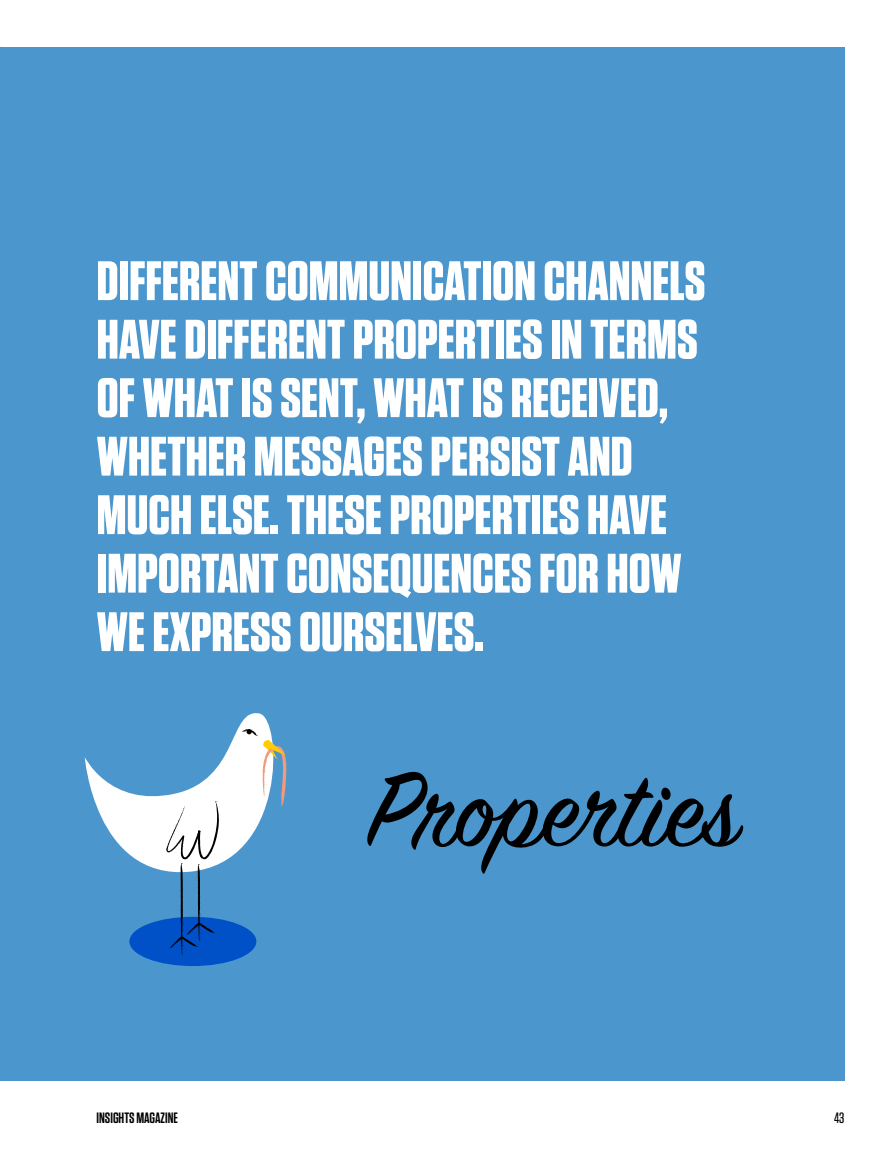
<style>
.page{position:relative;width:891px;height:1161px;background:#fff}
.page>*{position:absolute;margin:0;border:0;box-sizing:border-box;transform-origin:0 0}
.t1{font:117px "Sign Painter House Script";color:#000}
.t2{font:700 55.5px/58.5px "Tungsten";color:#fff}
.t3{font:600 15px "Tungsten";color:#000}
.t4{font:500 15px "Tungsten";color:#000}
</style>
<div class="page">
<div style="left:0;top:47px;width:844px;height:1033px;background:#4a96cd"></div>
<div style="left:129px;top:917px;width:127px;height:49px;background:#0051c8;border-radius:50%"></div>
<svg style="left:85px;top:713px;width:203px;height:242px"></svg>
<p class="t2" style="left:97px;top:253px;width:610px">DIFFERENT COMMUNICATION CHANNELS<br>HAVE DIFFERENT PROPERTIES IN TERMS<br>OF WHAT IS SENT, WHAT IS RECEIVED,<br>WHETHER MESSAGES PERSIST AND<br>MUCH ELSE. THESE PROPERTIES HAVE<br>IMPORTANT CONSEQUENCES FOR HOW<br>WE EXPRESS OURSELVES.</p>
<h1 class="t1" style="left:368px;top:754px;width:372px">Properties</h1>
<p class="t3" style="left:97px;top:1110px;width:83px">INSIGHTS MAGAZINE</p>
<p class="t4" style="left:834px;top:1110px;width:12px">43</p>
</div>
